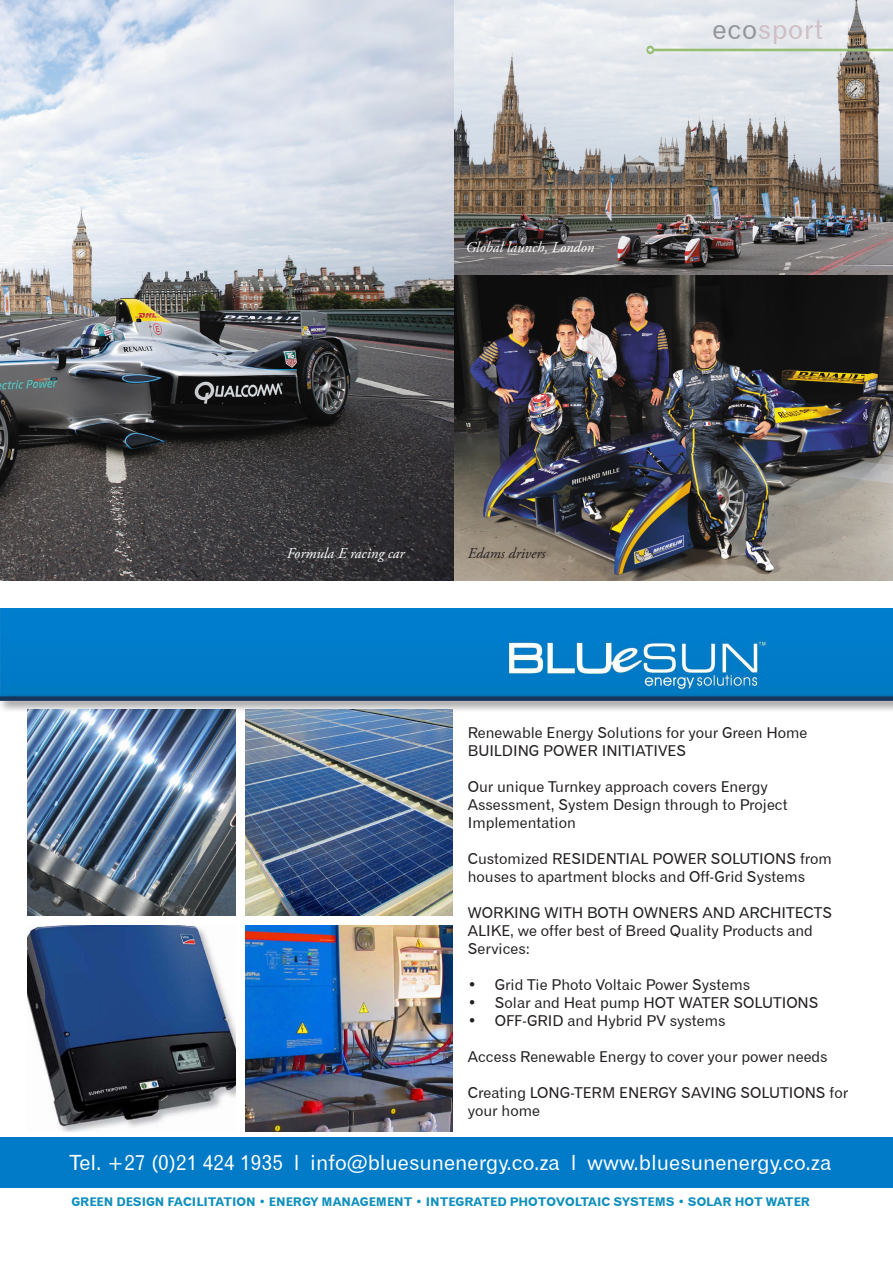
<style>
.page{position:relative;width:893px;height:1263px;background:#fff}
.page>*{position:absolute;margin:0;border:0;box-sizing:border-box;transform-origin:0 0}
.t1{font:27px "Gothic 720 BT Roman B";letter-spacing:.025em;color:#cebfc4}
.Body_Copy_Default{font:21px "Gothic 720 BT Roman B";color:#fff}
.Body_Copy_Default-2{font:15px/18px "Gothic 720 BT Roman B";color:#231f20}
.Picture_Captions{font:italic 15px "Adobe Garamond Pro";color:#fff}
.Picture_Captions-2{font:italic 15px "Adobe Garamond Pro";color:#231f20}
.Body_Copy_Default-3{font:12px "Gothic 720 BT Bold B";color:#0d8fbd}
.s1{color:#939598}
</style>
<div class="page">
<img style="left:28px;top:713px;width:207px;height:202px">
<img style="left:245px;top:713px;width:208px;height:202px">
<img style="left:28px;top:925px;width:207px;height:206px">
<img style="left:245px;top:925px;width:208px;height:206px">
<div style="left:1px;top:1137px;width:892px;height:51px;background:#017bc8"></div>
<img style="left:1px;top:609px;width:892px;height:83px">
<div style="left:0;top:692px;width:893px;height:21px;background:#231f20;opacity:.75"></div>
<div style="left:0;top:696px;width:893px;height:5px;background:#17365d"></div>
<img style="left:0;top:0;width:893px;height:580px">
<hr style="left:653px;top:49px;width:240px;height:1px;background:#97be73">
<div style="left:646px;top:46px;width:8px;height:7px;border:2px solid #97be73;border-radius:50%"></div>
<hr style="left:653px;top:50px;width:240px;height:1px;background:#97be73">
<div style="left:646px;top:47px;width:8px;height:7px;border:2px solid #97be73;border-radius:50%"></div>
<p class="Picture_Captions" style="left:466px;top:238px;width:130px">Global launch, London</p>
<p class="t1" style="left:713px;top:13px;width:112px"><span class="s1">eco</span>sport</p>
<p class="Picture_Captions" style="left:287px;top:544px;width:119px">Formula E racing car</p>
<p class="Picture_Captions-2" style="left:468px;top:544px;width:79px">Edams drivers</p>
<p class="Body_Copy_Default-2" style="left:468px;top:724px;width:341px">Renewable Energy Solutions for your Green Home<br>BUILDING POWER INITIATIVES</p>
<p class="Body_Copy_Default-2" style="left:468px;top:778px;width:321px">Our unique Turnkey approach covers Energy<br>Assessment, System Design through to Project<br>Implementation</p>
<p class="Body_Copy_Default-2" style="left:468px;top:850px;width:366px">Customized RESIDENTIAL POWER SOLUTIONS from houses to apartment blocks and Off-Grid Systems</p>
<p class="Body_Copy_Default-2" style="left:468px;top:904px;width:366px">WORKING WITH BOTH OWNERS AND ARCHITECTS<br>ALIKE, we offer best of Breed Quality Products and<br>Services:</p>
<p class="Body_Copy_Default-2" style="left:468px;top:976px;width:284px">• Grid Tie Photo Voltaic Power Systems</p>
<p class="Body_Copy_Default-2" style="left:468px;top:994px;width:352px">• Solar and Heat pump HOT WATER SOLUTIONS</p>
<p class="Body_Copy_Default-2" style="left:468px;top:1012px;width:259px">• OFF-GRID and Hybrid PV systems</p>
<p class="Body_Copy_Default-2" style="left:468px;top:1048px;width:361px">Access Renewable Energy to cover your power needs</p>
<p class="Body_Copy_Default-2" style="left:468px;top:1084px;width:382px">Creating LONG-TERM ENERGY SAVING SOLUTIONS for your home</p>
<p class="Body_Copy_Default" style="left:69px;top:1150px;width:763px">Tel. +27 (0)21 424 1935 l info@bluesunenergy.co.za l www.bluesunenergy.co.za</p>
<p class="Body_Copy_Default-3" style="left:71px;top:1194px;width:740px">GREEN DESIGN FACILITATION • ENERGY MANAGEMENT • INTEGRATED PHOTOVOLTAIC SYSTEMS • SOLAR HOT WATER</p>
</div>
